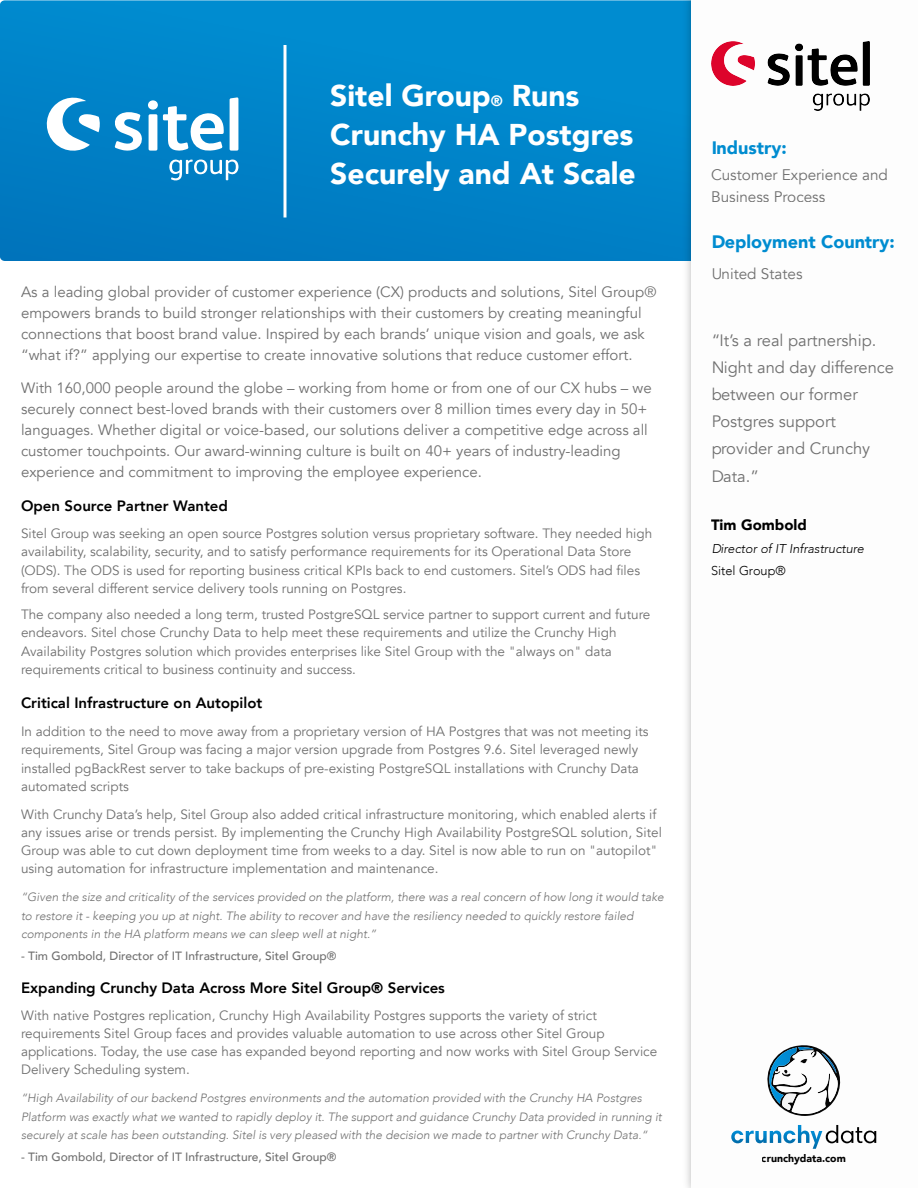
<style>
.page{position:relative;width:918px;height:1188px;background:#fff}
.page>*{position:absolute;margin:0;border:0;box-sizing:border-box;transform-origin:0 0}
.t1{font:900 30px/39px "Avenir";color:#fff}
.t2{font:900 18px "Avenir";color:#008cd0}
.t3{font:16.5px/27.2px "Avenir";color:#707070}
.t4{font:15.3px/21.3px "Avenir";color:#707070}
.t5{font:15px/21.1px "Avenir";color:#707070}
.t6{font:800 15px "Avenir";color:#000}
.t7{font:900 15px "Avenir";color:#000}
.t8{font:13.5px/18.1px "Avenir";color:#707070}
.t9{font:italic 300 12.75px "Avenir";color:#000}
.t10{font:300 12.75px "Avenir";color:#000}
.t11{font:italic 300 12px/18.1px "Avenir";color:#707070}
.t12{font:500 12px "Avenir";color:#707070}
.t13{font:900 10.5px "Avenir";color:#000}
.s1{font-size:15px}
</style>
<div class="page">
<svg style="left:0;top:0;width:678px;height:261px;background:#0084c9"></svg>
<img style="left:678px;top:0;width:13px;height:1188px">
<hr style="left:284px;top:45px;width:2px;height:173px;background:#fff">
<svg style="left:230px;top:98px;width:8px;height:53px"></svg>
<svg style="left:114px;top:112px;width:29px;height:39px"></svg>
<svg style="left:163px;top:106px;width:61px;height:45px"></svg>
<svg style="left:149px;top:114px;width:8px;height:37px"></svg>
<svg style="left:44px;top:96px;width:56px;height:57px"></svg>
<div style="left:148px;top:100px;width:10px;height:10px;background:#fff;border-radius:50%"></div>
<svg style="left:169px;top:159px;width:70px;height:21px"></svg>
<img style="left:711px;top:42px;width:159px;height:69px">
<svg style="left:731px;top:1125px;width:145px;height:24px"></svg>
<svg style="left:767px;top:1045px;width:74px;height:71px"></svg>
<h1 class="t1" style="left:330px;top:76px;width:307px">Sitel Group<span class="s1">®</span> Runs<br>Crunchy HA Postgres<br>Securely and At Scale</h1>
<p class="t5" style="left:21px;top:281px;width:637px">As a leading global provider of customer experience (CX) products and solutions, Sitel Group® empowers brands to build stronger relationships with their customers by creating meaningful connections that boost brand value. Inspired by each brands’ unique vision and goals, we ask “what if?” applying our expertise to create innovative solutions that reduce customer effort.</p>
<p class="t5" style="left:21px;top:377px;width:632px">With 160,000 people around the globe – working from home or from one of our CX hubs – we securely connect best-loved brands with their customers over 8 million times every day in 50+ languages. Whether digital or voice-based, our solutions deliver a competitive edge across all customer touchpoints. Our award-winning culture is built on 40+ years of industry-leading experience and commitment to improving the employee experience.</p>
<p class="t6" style="left:21px;top:495px;width:208px">Open Source Partner Wanted</p>
<p class="t8" style="left:21px;top:525px;width:633px">Sitel Group was seeking an open source Postgres solution versus proprietary software. They needed high availability, scalability, security, and to satisfy performance requirements for its Operational Data Store (ODS). The ODS is used for reporting business critical KPIs back to end customers. Sitel’s ODS had files from several different service delivery tools running on Postgres.</p>
<p class="t8" style="left:21px;top:606px;width:631px">The company also needed a long term, trusted PostgreSQL service partner to support current and future endeavors. Sitel chose Crunchy Data to help meet these requirements and utilize the Crunchy High Availability Postgres solution which provides enterprises like Sitel Group with the "always on" data requirements critical to business continuity and success.</p>
<p class="t6" style="left:21px;top:691px;width:243px">Critical Infrastructure on Autopilot</p>
<p class="t8" style="left:21px;top:723px;width:629px">In addition to the need to move away from a proprietary version of HA Postgres that was not meeting its requirements, Sitel Group was facing a major version upgrade from Postgres 9.6. Sitel leveraged newly installed pgBackRest server to take backups of pre-existing PostgreSQL installations with Crunchy Data automated scripts</p>
<p class="t8" style="left:21px;top:805px;width:642px">With Crunchy Data’s help, Sitel Group also added critical infrastructure monitoring, which enabled alerts if any issues arise or trends persist. By implementing the Crunchy High Availability PostgreSQL solution, Sitel Group was able to cut down deployment time from weeks to a day. Sitel is now able to run on "autopilot" using automation for infrastructure implementation and maintenance.</p>
<p class="t11" style="left:21px;top:888px;width:644px">“Given the size and criticality of the services provided on the platform, there was a real concern of how long it would take to restore it - keeping you up at night. The ability to recover and have the resiliency needed to quickly restore failed components in the HA platform means we can sleep well at night.”</p>
<p class="t12" style="left:21px;top:945px;width:317px">- Tim Gombold, Director of IT Infrastructure, Sitel Group®</p>
<p class="t6" style="left:21px;top:976px;width:425px">Expanding Crunchy Data Across More Sitel Group® Services</p>
<p class="t8" style="left:21px;top:1006px;width:638px">With native Postgres replication, Crunchy High Availability Postgres supports the variety of strict requirements Sitel Group faces and provides valuable automation to use across other Sitel Group applications. Today, the use case has expanded beyond reporting and now works with Sitel Group Service Delivery Scheduling system.</p>
<p class="t11" style="left:21px;top:1089px;width:642px">“High Availability of our backend Postgres environments and the automation provided with the Crunchy HA Postgres<br>Platform was exactly what we wanted to rapidly deploy it. The support and guidance Crunchy Data provided in running it securely at scale has been outstanding. Sitel is very pleased with the decision we made to partner with Crunchy Data.“</p>
<p class="t12" style="left:21px;top:1146px;width:317px">- Tim Gombold, Director of IT Infrastructure, Sitel Group®</p>
<h2 class="t2" style="left:711px;top:133px;width:77px">Industry:</h2>
<p class="t4" style="left:711px;top:165px;width:178px">Customer Experience and<br>Business Process</p>
<h2 class="t2" style="left:711px;top:227px;width:185px">Deployment Country:</h2>
<p class="t4" style="left:711px;top:263px;width:93px">United States</p>
<p class="t3" style="left:711px;top:327px;width:185px">“It’s a real partnership.<br>Night and day difference between our former<br>Postgres support provider and Crunchy<br>Data.”</p>
<p class="t7" style="left:711px;top:512px;width:97px">Tim Gombold</p>
<p class="t9" style="left:711px;top:541px;width:155px">Director of IT Infrastructure</p>
<p class="t10" style="left:711px;top:563px;width:76px">Sitel Group®</p>
<p class="t13" style="left:762px;top:1149px;width:86px">crunchydata.com</p>
</div>
